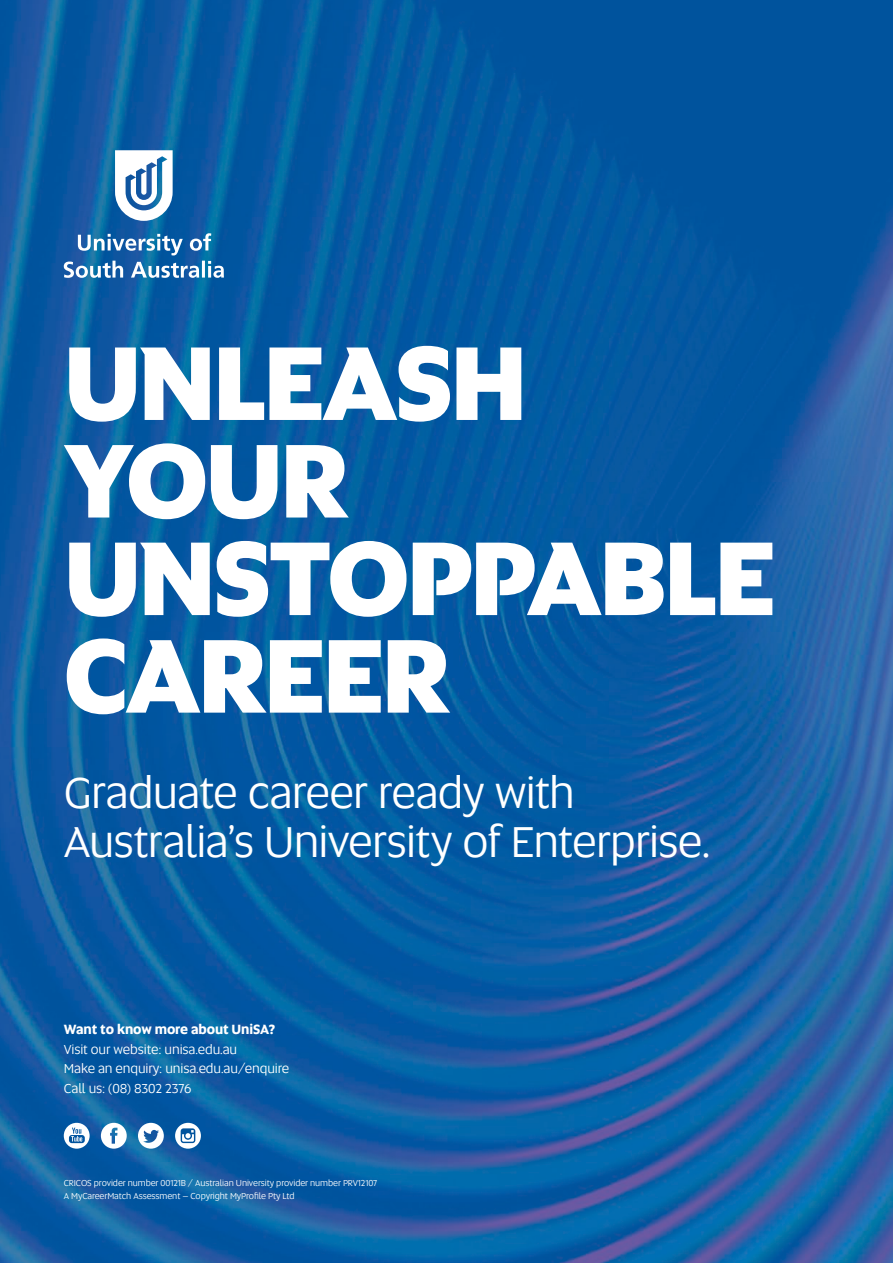
<style>
.page{position:relative;width:893px;height:1263px;background:#fff}
.page>*{position:absolute;margin:0;border:0;box-sizing:border-box;transform-origin:0 0}
.t1{font:800 105px/97.5px "Altis Uni SA";letter-spacing:-.025em;color:#fff}
.t2{font:45px/49.5px "Altis Uni SA";letter-spacing:-.02em;color:#fff}
.t3{font:13.5px/19.5px "Altis Uni SA";letter-spacing:-.01em;color:#fff}
.t4{font:700 13.5px "Altis Uni SA";letter-spacing:-.01em;color:#fff}
.t5{font:9px/13.5px "Altis Uni SA";letter-spacing:-.01em;color:#fff}
</style>
<div class="page">
<img style="left:0;top:0;width:893px;height:1263px">
<svg style="left:115px;top:150px;width:58px;height:71px"></svg>
<svg style="left:64px;top:261px;width:160px;height:17px"></svg>
<svg style="left:78px;top:233px;width:133px;height:22px"></svg>
<svg style="left:101px;top:1123px;width:26px;height:26px"></svg>
<svg style="left:64px;top:1123px;width:26px;height:26px"></svg>
<svg style="left:138px;top:1123px;width:26px;height:26px"></svg>
<svg style="left:175px;top:1123px;width:26px;height:26px"></svg>
<h1 class="t1" style="left:64px;top:328px;width:714px">UNLEASH<br>YOUR<br>UNSTOPPABLE<br>CAREER</h1>
<h2 class="t2" style="left:64px;top:766px;width:648px">Graduate career ready with<br>Australia’s University of Enterprise.</h2>
<h3 class="t4" style="left:64px;top:1019px;width:213px">Want to know more about UniSA?</h3>
<h3 class="t3" style="left:64px;top:1039px;width:227px">Visit our website: unisa.edu.au<br>Make an enquiry: unisa.edu.au/enquire<br>Call us: (08) 8302 2376</h3>
<p class="t5" style="left:64px;top:1175px;width:315px">CRICOS provider number 00121B / Australian University provider number PRV12107<br>A MyCareerMatch Assessment – Copyright MyProfile Pty Ltd</p>
</div>
